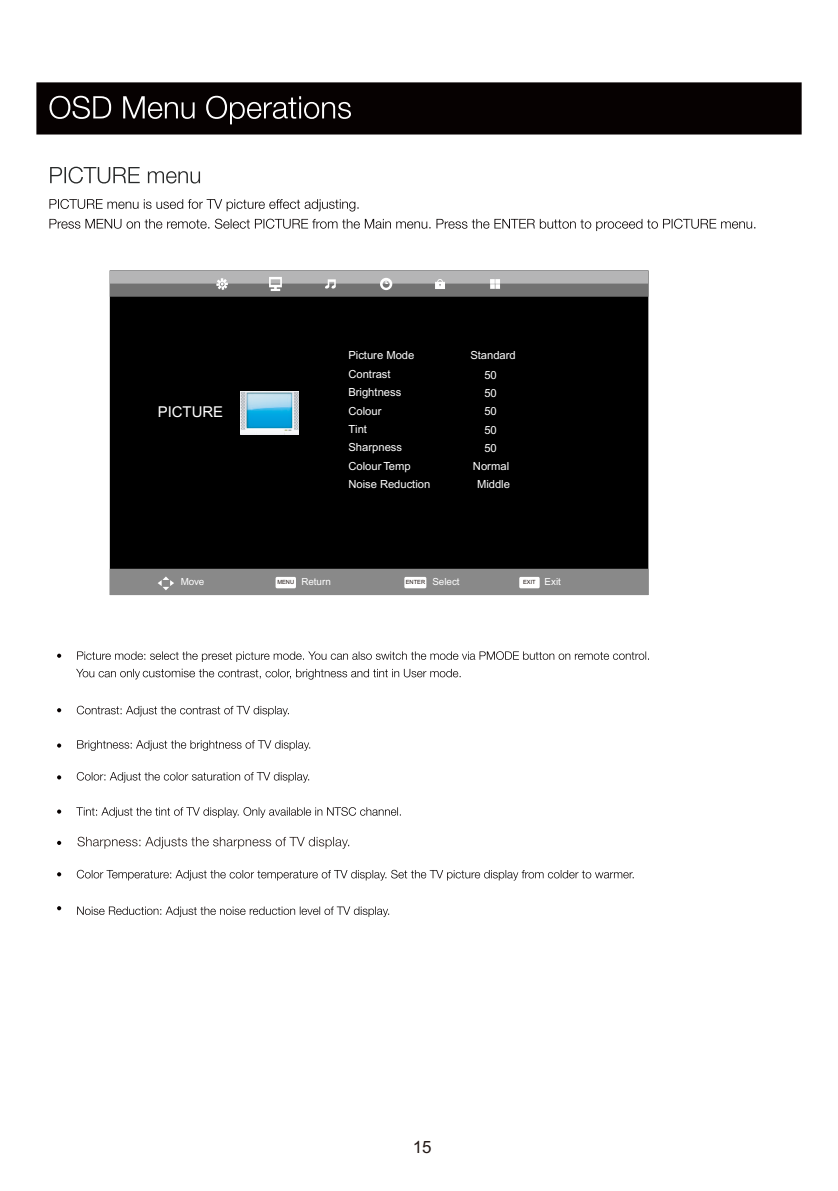
<style>
.page{position:relative;width:838px;height:1191px;background:#fff}
.page>*{position:absolute;margin:0;border:0;box-sizing:border-box;transform-origin:0 0}
.t1{font:17px "Arial";color:#231916}
.t2{font:15px "Arial";color:#fff}
.t3{font:11.2px/18.4px "Arial";color:#fff}
.t4{font:9.8px "Arial";color:#fff}
.t5{font:5.8px "Arial";color:#231916}
.s1{font-size:5.8px;color:#231916}
.s2{font-size:9.8px;color:#fff}
</style>
<div class="page">
<svg style="left:49px;top:199px;width:310px;height:12px"></svg>
<svg style="left:49px;top:219px;width:706px;height:12px"></svg>
<svg style="left:50px;top:167px;width:150px;height:16px"></svg>
<div style="left:36px;top:82px;width:766px;height:52px;background:#060101"></div>
<svg style="left:49px;top:96px;width:302px;height:28px"></svg>
<svg style="left:57px;top:653px;width:4px;height:4px"></svg>
<svg style="left:77px;top:651px;width:572px;height:10px"></svg>
<svg style="left:76px;top:668px;width:385px;height:11px"></svg>
<svg style="left:57px;top:708px;width:4px;height:4px"></svg>
<svg style="left:77px;top:705px;width:212px;height:11px"></svg>
<svg style="left:57px;top:743px;width:4px;height:4px"></svg>
<svg style="left:77px;top:771px;width:232px;height:11px"></svg>
<svg style="left:57px;top:775px;width:4px;height:4px"></svg>
<svg style="left:77px;top:740px;width:233px;height:10px"></svg>
<svg style="left:57px;top:809px;width:4px;height:4px"></svg>
<svg style="left:76px;top:807px;width:325px;height:10px"></svg>
<svg style="left:57px;top:872px;width:4px;height:4px"></svg>
<svg style="left:77px;top:869px;width:557px;height:11px"></svg>
<svg style="left:57px;top:906px;width:4px;height:4px"></svg>
<svg style="left:77px;top:906px;width:312px;height:10px"></svg>
<svg style="left:57px;top:840px;width:4px;height:4px"></svg>
<svg style="left:77px;top:836px;width:272px;height:12px"></svg>
<div style="left:110px;top:270px;width:538px;height:325px;background:#000"></div>
<div style="left:110px;top:270px;width:538px;height:26px;background:#727272"></div>
<div style="left:110px;top:270px;width:538px;height:13px;background:#b5b5b6"></div>
<div style="left:110px;top:568px;width:538px;height:27px;background:#898989"></div>
<svg style="left:269px;top:277px;width:13px;height:14px"></svg>
<svg style="left:325px;top:279px;width:11px;height:10px"></svg>
<svg style="left:380px;top:278px;width:12px;height:12px"></svg>
<svg style="left:435px;top:279px;width:10px;height:10px"></svg>
<svg style="left:490px;top:279px;width:10px;height:10px"></svg>
<svg style="left:158px;top:576px;width:16px;height:14px"></svg>
<svg style="left:276px;top:576px;width:20px;height:12px"></svg>
<svg style="left:404px;top:576px;width:22px;height:12px"></svg>
<svg style="left:519px;top:576px;width:21px;height:12px"></svg>
<img style="left:240px;top:391px;width:59px;height:44px">
<svg style="left:216px;top:278px;width:12px;height:12px"></svg>
<h2 class="t2" style="left:158px;top:406px;width:67px">PICTURE</h2>
<p class="t3" style="left:348px;top:347px;width:67px">Picture Mode</p>
<p class="t3" style="left:470px;top:347px;width:47px">Standard</p>
<p class="t3" style="left:348px;top:365px;width:64px">Contrast<br>Brightness<br>Colour<br>Tint<br>Sharpness<br>Colour Temp</p>
<p class="t3" style="left:484px;top:367px;width:14px;text-align:justify">50<br>50<br>50<br>50<br>50</p>
<p class="t3" style="left:473px;top:457px;width:38px">Normal</p>
<p class="t3" style="left:348px;top:476px;width:83px">Noise Reduction</p>
<p class="t3" style="left:477px;top:476px;width:34px">Middle</p>
<p class="t4" style="left:181px;top:578px;width:25px">Move</p>
<p class="t4" style="left:277px;top:578px;width:55px"><span class="s1">MENU</span> Return</p>
<p class="t4" style="left:406px;top:578px;width:55px"><span class="s1">ENTER</span> Select</p>
<p class="t5" style="left:523px;top:579px;width:39px">EXIT <span class="s2">Exit</span></p>
<h1 class="t1" style="left:413px;top:1139px;width:20px">15</h1>
</div>
